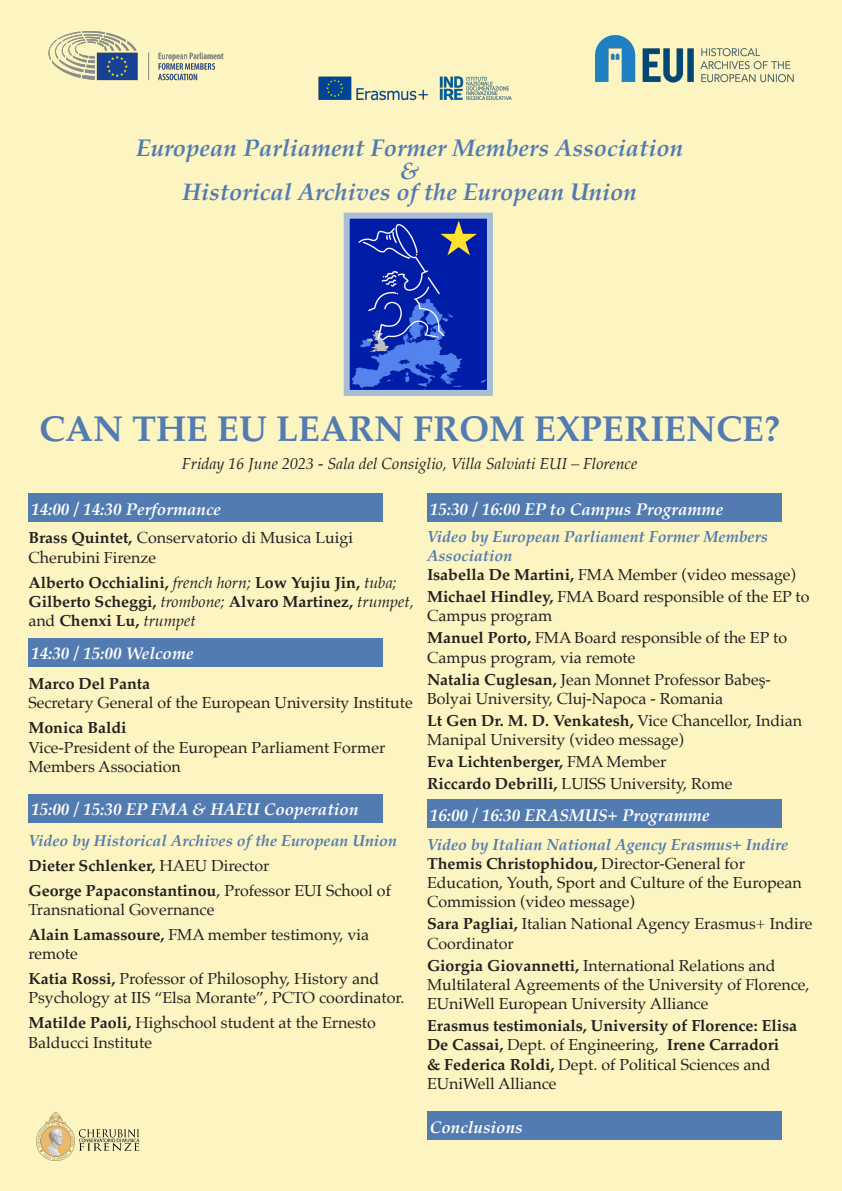
<style>
.page{position:relative;width:842px;height:1191px;background:#fcf4c1}
.page>*{position:absolute;margin:0;border:0;box-sizing:border-box;transform-origin:0 0}
.t1{font:700 36px "Palatino";color:#527bb1}
.t2{font:italic 700 24px "Palatino";color:#527bb1}
.t3{font:italic 700 17px "Palatino";color:#fff}
.t4{font:16px/19.2px "Palatino";color:#231f20}
.t5{font:700 16px/19.2px "Palatino";color:#231f20}
.t6{font:italic 700 16px/19.2px "Palatino";color:#527bb1}
.t7{font:italic 16px "Palatino";color:#231f20}
.s1{font-weight:700}
.s2{font-weight:400;font-style:italic}
.s3{font-weight:400}
.s4{font-weight:700;font-style:italic;color:#527bb1}
</style>
<div class="page">
<img style="left:48px;top:31px;width:176px;height:50px">
<img style="left:595px;top:36px;width:199px;height:47px">
<img style="left:351px;top:220px;width:135px;height:169px">
<div style="left:344px;top:213px;width:149px;height:183px;border:6px solid #a9bdd8"></div>
<img style="left:318px;top:76px;width:194px;height:25px">
<div style="left:28px;top:494px;width:355px;height:28px;background:#527bb1"></div>
<div style="left:28px;top:638px;width:355px;height:28px;background:#527bb1"></div>
<div style="left:28px;top:794px;width:355px;height:28px;background:#527bb1"></div>
<div style="left:427px;top:494px;width:354px;height:28px;background:#527bb1"></div>
<div style="left:427px;top:799px;width:354px;height:29px;background:#527bb1"></div>
<div style="left:427px;top:1111px;width:354px;height:29px;background:#527bb1"></div>
<img style="left:36px;top:1112px;width:104px;height:49px">
<p class="t2" style="left:136px;top:128px;width:549px">European Parliament Former Members Association</p>
<p class="t2" style="left:400px;top:151px;width:21px">&amp;</p>
<p class="t2" style="left:182px;top:172px;width:456px">Historical Archives of the European Union</p>
<p class="t1" style="left:39px;top:398px;width:742px">CAN THE EU LEARN FROM EXPERIENCE?</p>
<p class="t7" style="left:182px;top:449px;width:457px">Friday 16 June 2023 - Sala del Consiglio, Villa Salviati EUI – Florence</p>
<p class="t3" style="left:31px;top:495px;width:191px">14:00 / 14:30 Performance</p>
<p class="t3" style="left:430px;top:495px;width:295px">15:30 / 16:00 EP to Campus Programme</p>
<p class="t4" style="left:28px;top:528px;width:326px"><span class="s1">Brass Quintet,</span> Conservatorio di Musica Luigi<br>Cherubini Firenze</p>
<p class="t5" style="left:28px;top:572px;width:387px">Alberto Occhialini, <span class="s2">french horn;</span> Low Yujiu Jin, <span class="s2">tuba;<br></span>Gilberto Scheggi, <span class="s2">trombone;</span> Alvaro Martinez, <span class="s2">trumpet, </span><span class="s3">and</span> Chenxi Lu, <span class="s2">trumpet</span></p>
<p class="t3" style="left:31px;top:639px;width:164px">14:30 / 15:00 Welcome</p>
<p class="t4" style="left:28px;top:674px;width:386px"><span class="s1">Marco Del Panta<br></span>Secretary General of the European University Institute</p>
<p class="t4" style="left:28px;top:718px;width:358px"><span class="s1">Monica Baldi<br></span>Vice-President of the European Parliament Former<br>Members Association</p>
<p class="t3" style="left:31px;top:795px;width:329px">15:00 / 15:30 EP FMA &amp; HAEU Cooperation</p>
<p class="t6" style="left:28px;top:831px;width:370px">Video by Historical Archives of the European Union</p>
<p class="t5" style="left:28px;top:855px;width:243px">Dieter Schlenker, <span class="s3">HAEU Director</span></p>
<p class="t4" style="left:28px;top:881px;width:364px"><span class="s1">George Papaconstantinou</span>, Professor EUI School of<br>Transnational Governance</p>
<p class="t4" style="left:28px;top:925px;width:342px"><span class="s1">Alain Lamassoure,</span> FMA member testimony, via remote</p>
<p class="t4" style="left:28px;top:969px;width:378px"><span class="s1">Katia Rossi,</span> Professor of Philosophy, History and<br>Psychology at IIS “Elsa Morante”, PCTO coordinator.</p>
<p class="t4" style="left:28px;top:1013px;width:349px"><span class="s1">Matilde Paoli,</span> Highschool student at the Ernesto<br>Balducci Institute</p>
<p class="t6" style="left:427px;top:526px;width:343px">Video by European Parliament Former Members<br>Association</p>
<p class="t4" style="left:427px;top:565px;width:370px"><span class="s1">Isabella De Martini,</span> FMA Member (video message)</p>
<p class="t4" style="left:427px;top:587px;width:384px"><span class="s1">Michael Hindley,</span> FMA Board responsible of the EP to<br>Campus program</p>
<p class="t4" style="left:427px;top:628px;width:362px"><span class="s1">Manuel Porto,</span> FMA Board responsible of the EP to<br>Campus program, via remote</p>
<p class="t4" style="left:427px;top:669px;width:345px"><span class="s1">Natalia Cuglesan,</span> Jean Monnet Professor Babeş-<br>Bolyai University, Cluj-Napoca - Romania</p>
<p class="t4" style="left:427px;top:711px;width:377px"><span class="s1">Lt Gen Dr. M. D. Venkatesh,</span> Vice Chancellor, Indian<br>Manipal University (video message)</p>
<p class="t5" style="left:427px;top:751px;width:241px">Eva Lichtenberger, <span class="s3">FMA Member</span></p>
<p class="t4" style="left:427px;top:774px;width:307px"><span class="s1">Riccardo Debrilli,</span> LUISS University, Rome</p>
<p class="t3" style="left:430px;top:801px;width:281px">16:00 / 16:30 ERASMUS+ Programme</p>
<p class="t4" style="left:427px;top:834px;width:376px"><span class="s4">Video by Italian National Agency Erasmus+ Indire </span><span class="s1">Themis Christophidou,</span> Director-General for Education, Youth, Sport and Culture of the European Commission (video message)</p>
<p class="t4" style="left:427px;top:914px;width:387px"><span class="s1">Sara Pagliai,</span> Italian National Agency Erasmus+ Indire<br>Coordinator</p>
<p class="t4" style="left:427px;top:955px;width:384px"><span class="s1">Giorgia Giovannetti,</span> International Relations and<br>Multilateral Agreements of the University of Florence,<br>EUniWell European University Alliance</p>
<p class="t5" style="left:427px;top:1015px;width:372px">Erasmus testimonials, University of Florence: Elisa De Cassai, <span class="s3">Dept. of Engineering,</span> Irene Carradori<br>&amp; Federica Roldi, <span class="s3">Dept. of Political Sciences and EUniWell Alliance</span></p>
<p class="t3" style="left:430px;top:1112px;width:94px">Conclusions</p>
</div>
